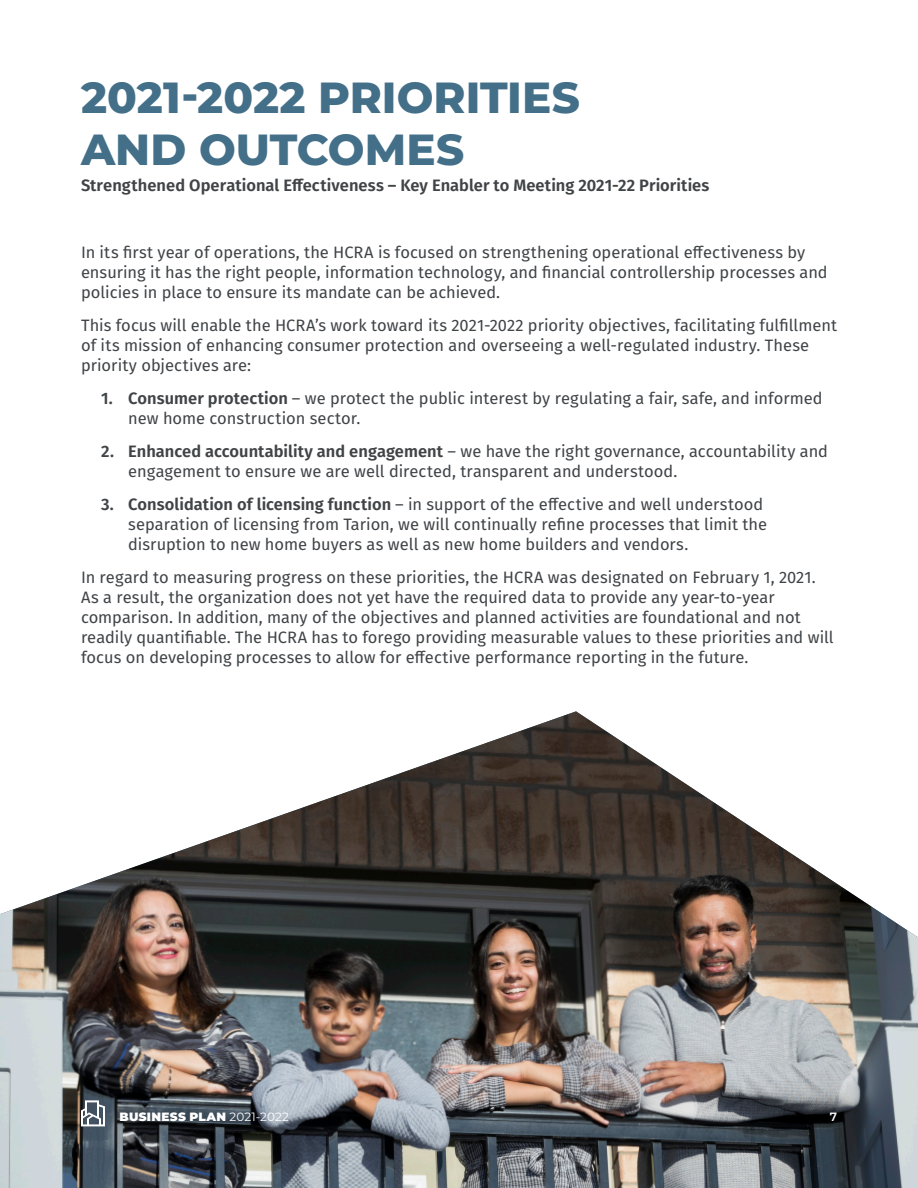
<style>
.page{position:relative;width:918px;height:1188px;background:#fff}
.page>*{position:absolute;margin:0;border:0;box-sizing:border-box;transform-origin:0 0}
.Heading_1{font:800 43.5px/52.2px "Montserrat";color:#436f89}
.Body{font:16.5px/19.8px "Fira Sans";color:#404447}
.Body-2{font:600 16.5px "Fira Sans";letter-spacing:.005em;color:#404447}
.t1{font:900 12px "Montserrat";letter-spacing:.025em;color:#fff}
.t2{font:600 12px "Montserrat";color:#fff}
.s1{font-weight:600}
.s2{font-weight:400}
</style>
<div class="page">
<img style="left:0;top:711px;width:918px;height:477px">
<svg style="left:81px;top:1100px;width:24px;height:26px"></svg>
<p class="Heading_1" style="left:81px;top:69px;width:500px">2021-2022 PRIORITIES<br>AND OUTCOMES</p>
<p class="Body-2" style="left:81px;top:172px;width:630px">Strengthened Operational Effectiveness – Key Enabler to Meeting 2021-22 Priorities</p>
<p class="Body" style="left:81px;top:242px;width:748px">In its first year of operations, the HCRA is focused on strengthening operational effectiveness by ensuring it has the right people, information technology, and financial controllership processes and policies in place to ensure its mandate can be achieved.</p>
<p class="Body" style="left:81px;top:315px;width:758px">This focus will enable the HCRA’s work toward its 2021-2022 priority objectives, facilitating fulfillment of its mission of enhancing consumer protection and overseeing a well-regulated industry. These priority objectives are:</p>
<p class="Body" style="left:128px;top:388px;width:696px;text-indent:-27px"><span class="s1">1. Consumer protection</span> – we protect the public interest by regulating a fair, safe, and informed new home construction sector.</p>
<p class="Body" style="left:128px;top:441px;width:701px;text-indent:-27px"><span class="s1">2. Enhanced accountability and engagement</span> – we have the right governance, accountability and engagement to ensure we are well directed, transparent and understood.</p>
<p class="Body" style="left:128px;top:494px;width:640px;text-indent:-27px"><span class="s1">3. Consolidation of licensing function</span> – in support of the effective and well understood separation of licensing from Tarion, we will continually refine processes that limit the disruption to new home buyers as well as new home builders and vendors.</p>
<p class="Body" style="left:81px;top:567px;width:754px">In regard to measuring progress on these priorities, the HCRA was designated on February 1, 2021.<br>As a result, the organization does not yet have the required data to provide any year-to-year comparison. In addition, many of the objectives and planned activities are foundational and not readily quantifiable. The HCRA has to forego providing measurable values to these priorities and will focus on developing processes to allow for effective performance reporting in the future.</p>
<p class="t1" style="left:120px;top:1108px;width:171px">BUSINESS PLAN <span class="s2">2021-2022</span></p>
<p class="t2" style="left:830px;top:1108px;width:9px">7</p>
</div>
